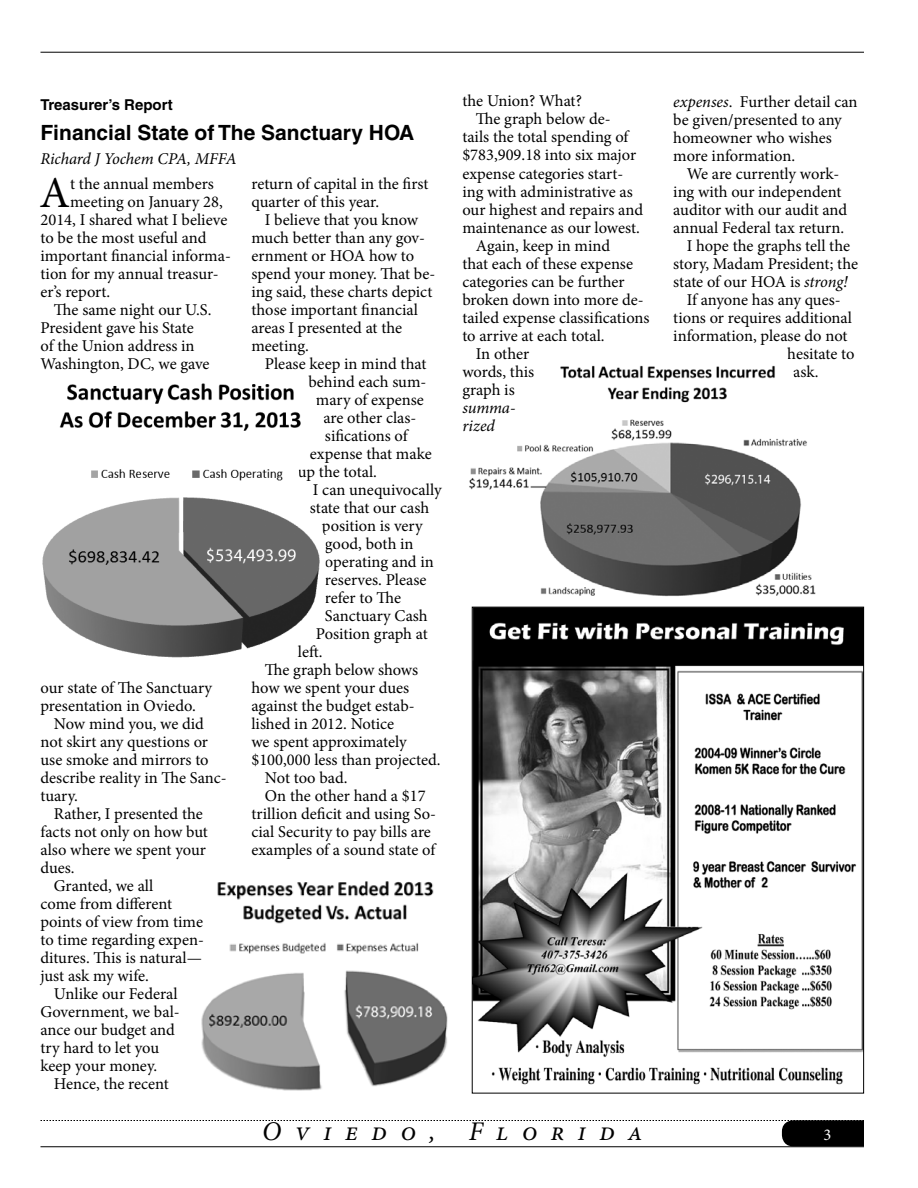
<style>
.page{position:relative;width:918px;height:1188px;background:#fff}
.page>*{position:absolute;margin:0;border:0;box-sizing:border-box;transform-origin:0 0}
.t1{font:44.25px "Minion Pro";color:#000}
.t2{font:italic 27px "Minion Pro";letter-spacing:.5em;color:#000}
.t3{font:700 21px "Helvetica";color:#000}
.t4{font:16.5px/18px "Minion Pro";color:#000}
.t5{font:italic 16.5px/18px "Minion Pro";letter-spacing:-.005em;color:#000}
.t6{font:16.5px "Minion Pro";color:#fff}
.t7{font:700 15px "Helvetica";color:#000}
.s1{font-style:italic}
</style>
<div class="page">
<hr style="left:41px;top:52px;width:823px;height:1px;background:#000">
<svg style="left:40px;top:1120px;width:824px;height:27px"></svg>
<img style="left:474px;top:609px;width:388px;height:476px">
<img style="left:201px;top:881px;width:247px;height:210px">
<img style="left:42px;top:383px;width:278px;height:275px">
<img style="left:469px;top:365px;width:347px;height:232px">
<p class="t7" style="left:41px;top:96px;width:134px">Treasurer’s Report</p>
<p class="t3" style="left:41px;top:119px;width:375px">Financial State of The Sanctuary HOA</p>
<p class="t5" style="left:41px;top:150px;width:198px">Richard J Yochem CPA, MFFA</p>
<h1 class="t1" style="left:40px;top:163px;width:32px">A</h1>
<p class="t4" style="left:70px;top:175px;width:145px">t the annual members</p>
<p class="t4" style="left:251px;top:175px;width:179px">return of capital in the first quarter of this year.</p>
<p class="t4" style="left:251px;top:211px;width:185px;text-indent:13px">I believe that you know much better than any gov&shy;ernment or HOA how to spend your money. That be&shy;ing said, these charts depict those important financial areas I presented at the meeting.</p>
<p class="t4" style="left:265px;top:355px;width:163px">Please keep in mind that</p>
<p class="t4" style="left:308px;top:373px;width:120px">behind each sum-</p>
<p class="t4" style="left:316px;top:391px;width:110px">mary of expense</p>
<p class="t4" style="left:323px;top:409px;width:94px">are other clas-</p>
<p class="t4" style="left:325px;top:427px;width:84px">sifications of</p>
<p class="t4" style="left:310px;top:445px;width:123px">expense that make</p>
<p class="t4" style="left:298px;top:463px;width:81px">up the total.</p>
<p class="t4" style="left:313px;top:481px;width:130px">I can unequivocally</p>
<p class="t4" style="left:310px;top:499px;width:121px">state that our cash</p>
<p class="t4" style="left:322px;top:517px;width:102px">position is very</p>
<p class="t4" style="left:325px;top:535px;width:90px">good, both in</p>
<p class="t4" style="left:325px;top:553px;width:110px">operating and in</p>
<p class="t4" style="left:325px;top:571px;width:103px">reserves. Please</p>
<p class="t4" style="left:325px;top:589px;width:78px">refer to The</p>
<p class="t4" style="left:325px;top:607px;width:104px">Sanctuary Cash</p>
<p class="t4" style="left:316px;top:625px;width:113px">Position graph at</p>
<p class="t4" style="left:298px;top:643px;width:26px">left.</p>
<p class="t4" style="left:265px;top:661px;width:155px">The graph below shows</p>
<p class="t4" style="left:251px;top:679px;width:159px">how we spent your dues</p>
<p class="t4" style="left:251px;top:697px;width:165px">against the budget estab-</p>
<p class="t4" style="left:251px;top:715px;width:144px">lished in 2012. Notice</p>
<p class="t4" style="left:251px;top:733px;width:157px">we spent approximately</p>
<p class="t4" style="left:251px;top:751px;width:191px">$100,000 less than projected.</p>
<p class="t4" style="left:265px;top:769px;width:84px">Not too bad.</p>
<p class="t4" style="left:265px;top:787px;width:162px">On the other hand a $17</p>
<p class="t4" style="left:251px;top:805px;width:186px">trillion deficit and using So-</p>
<p class="t4" style="left:251px;top:823px;width:181px">cial Security to pay bills are</p>
<p class="t4" style="left:251px;top:841px;width:185px">examples of a sound state of</p>
<p class="t4" style="left:70px;top:193px;width:154px">meeting on January 28,</p>
<p class="t4" style="left:40px;top:211px;width:188px">2014, I shared what I believe</p>
<p class="t4" style="left:40px;top:229px;width:168px">to be the most useful and</p>
<p class="t4" style="left:40px;top:247px;width:192px">important financial informa-</p>
<p class="t4" style="left:40px;top:265px;width:180px">tion for my annual treasur-</p>
<p class="t4" style="left:40px;top:283px;width:71px">er’s report.</p>
<p class="t4" style="left:54px;top:301px;width:159px">The same night our U.S.</p>
<p class="t4" style="left:40px;top:319px;width:155px">President gave his State</p>
<p class="t4" style="left:40px;top:337px;width:156px">of the Union address in</p>
<p class="t4" style="left:40px;top:355px;width:171px">Washington, DC, we gave</p>
<p class="t4" style="left:40px;top:679px;width:173px">our state of The Sanctuary</p>
<p class="t4" style="left:40px;top:697px;width:157px">presentation in Oviedo.</p>
<p class="t4" style="left:54px;top:715px;width:152px">Now mind you, we did</p>
<p class="t4" style="left:40px;top:733px;width:169px">not skirt any questions or</p>
<p class="t4" style="left:40px;top:751px;width:170px">use smoke and mirrors to</p>
<p class="t4" style="left:40px;top:769px;width:188px">describe reality in The Sanc-</p>
<p class="t4" style="left:40px;top:787px;width:39px">tuary.</p>
<p class="t4" style="left:54px;top:805px;width:150px">Rather, I presented the</p>
<p class="t4" style="left:40px;top:823px;width:169px">facts not only on how but</p>
<p class="t4" style="left:40px;top:841px;width:167px">also where we spent your</p>
<p class="t4" style="left:40px;top:859px;width:36px">dues.</p>
<p class="t4" style="left:54px;top:877px;width:101px">Granted, we all</p>
<p class="t4" style="left:40px;top:895px;width:133px">come from different</p>
<p class="t4" style="left:40px;top:913px;width:164px">points of view from time</p>
<p class="t4" style="left:40px;top:931px;width:165px">to time regarding expen-</p>
<p class="t4" style="left:40px;top:949px;width:163px">ditures. This is natural—</p>
<p class="t4" style="left:40px;top:967px;width:110px">just ask my wife.</p>
<p class="t4" style="left:54px;top:985px;width:125px">Unlike our Federal</p>
<p class="t4" style="left:40px;top:1003px;width:141px">Government, we bal-</p>
<p class="t4" style="left:40px;top:1021px;width:136px">ance our budget and</p>
<p class="t4" style="left:40px;top:1039px;width:120px">try hard to let you</p>
<p class="t4" style="left:40px;top:1057px;width:118px">keep your money.</p>
<p class="t4" style="left:54px;top:1075px;width:116px">Hence, the recent</p>
<p class="t4" style="left:462px;top:92px;width:121px">the Union? What?</p>
<p class="t4" style="left:476px;top:110px;width:136px">The graph below de-</p>
<p class="t4" style="left:462px;top:128px;width:168px">tails the total spending of</p>
<p class="t4" style="left:462px;top:146px;width:175px">$783,909.18 into six major</p>
<p class="t4" style="left:462px;top:164px;width:163px">expense categories start-</p>
<p class="t4" style="left:462px;top:182px;width:172px">ing with administrative as</p>
<p class="t4" style="left:462px;top:200px;width:182px">our highest and repairs and</p>
<p class="t4" style="left:462px;top:218px;width:179px">maintenance as our lowest.</p>
<p class="t4" style="left:476px;top:236px;width:136px">Again, keep in mind</p>
<p class="t4" style="left:462px;top:254px;width:172px">that each of these expense</p>
<p class="t4" style="left:462px;top:272px;width:164px">categories can be further</p>
<p class="t4" style="left:462px;top:290px;width:183px">broken down into more de-</p>
<p class="t4" style="left:462px;top:308px;width:189px">tailed expense classifications</p>
<p class="t4" style="left:462px;top:326px;width:144px">to arrive at each total.</p>
<p class="t4" style="left:476px;top:344px;width:55px">In other</p>
<p class="t4" style="left:462px;top:362px;width:73px">words, this</p>
<p class="t4" style="left:462px;top:380px;width:54px">graph is</p>
<p class="t5" style="left:462px;top:398px;width:55px">summa&shy;rized</p>
<p class="t4" style="left:673px;top:92px;width:186px"><span class="s1">expenses</span>. Further detail can be given/presented to any homeowner who wishes more information.</p>
<p class="t4" style="left:687px;top:164px;width:154px">We are currently work-</p>
<p class="t4" style="left:673px;top:182px;width:170px">ing with our independent</p>
<p class="t4" style="left:673px;top:200px;width:175px">auditor with our audit and</p>
<p class="t4" style="left:673px;top:218px;width:172px">annual Federal tax return.</p>
<p class="t4" style="left:687px;top:236px;width:165px">I hope the graphs tell the</p>
<p class="t4" style="left:673px;top:254px;width:186px">story, Madam President; the</p>
<p class="t4" style="left:673px;top:272px;width:176px">state of our HOA is <span class="s1">strong!</span></p>
<p class="t4" style="left:687px;top:290px;width:155px">If anyone has any ques-</p>
<p class="t4" style="left:673px;top:308px;width:180px">tions or requires additional</p>
<p class="t4" style="left:673px;top:326px;width:176px">information, please do not</p>
<p class="t4" style="left:787px;top:344px;width:69px">hesitate to</p>
<p class="t4" style="left:793px;top:362px;width:27px">ask.</p>
<h2 class="t2" style="left:262px;top:1113px;width:382px">Oviedo, Florida</h2>
<p class="t6" style="left:824px;top:1123px;width:9px">3</p>
</div>
